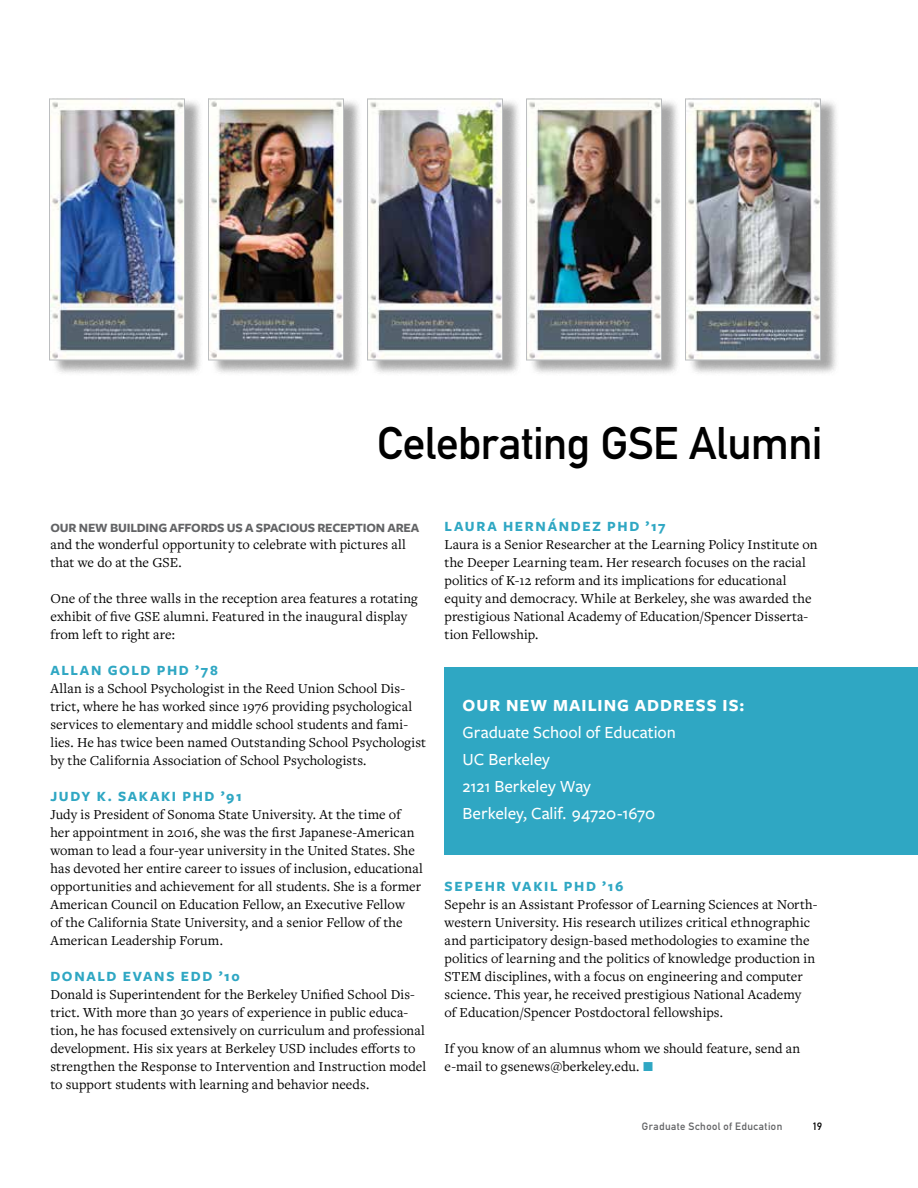
<style>
.page{position:relative;width:918px;height:1188px;background:#fff}
.page>*{position:absolute;margin:0;border:0;box-sizing:border-box;transform-origin:0 0}
.t1{font:700 45px "DIN Alternate";letter-spacing:-.01em;color:#000}
.t2{font:500 17.7px/27px "Freight Sans Pro";color:#fff}
.t3{font:700 17.7px "Freight Sans Pro";letter-spacing:.055em;color:#fff}
.t4{font:700 14.7px "Freight Sans Pro";letter-spacing:.115em;color:#2fa7c3}
.t5{font:14.25px/18px "Freight Text Pro";letter-spacing:.005em;color:#000}
.t6{font:700 13.2px "Freight Sans Pro";letter-spacing:-.015em;color:#636466}
.t7{font:700 10.5px "DIN Alternate";letter-spacing:.045em;color:#636466}
.t8{font:700 10.5px "DIN Alternate";color:#000}
.s1{color:#2fa7c3}
</style>
<div class="page">
<div style="left:445px;top:668px;width:473px;height:187px;background:#2fa7c3"></div>
<div style="left:52px;top:98px;width:151px;height:278px;background:#000;opacity:.35"></div>
<img style="left:51px;top:101px;width:132px;height:257px">
<div style="left:49px;top:99px;width:136px;height:261px;border:1px solid #bcbec0"></div>
<div style="left:211px;top:98px;width:151px;height:278px;background:#000;opacity:.35"></div>
<img style="left:210px;top:101px;width:132px;height:257px">
<div style="left:208px;top:99px;width:136px;height:261px;border:1px solid #bcbec0"></div>
<div style="left:370px;top:98px;width:151px;height:278px;background:#000;opacity:.35"></div>
<img style="left:369px;top:101px;width:132px;height:257px">
<div style="left:367px;top:99px;width:136px;height:261px;border:1px solid #bcbec0"></div>
<div style="left:529px;top:98px;width:151px;height:278px;background:#000;opacity:.35"></div>
<img style="left:528px;top:101px;width:132px;height:257px">
<div style="left:526px;top:99px;width:136px;height:261px;border:1px solid #bcbec0"></div>
<div style="left:688px;top:98px;width:151px;height:278px;background:#000;opacity:.35"></div>
<img style="left:687px;top:101px;width:132px;height:257px">
<div style="left:685px;top:99px;width:136px;height:261px;border:1px solid #bcbec0"></div>
<h1 class="t1" style="left:377px;top:409px;width:447px">Celebrating GSE Alumni</h1>
<p class="t6" style="left:50px;top:518px;width:371px">OUR NEW BUILDING AFFORDS US A SPACIOUS RECEPTION AREA</p>
<p class="t5" style="left:50px;top:535px;width:357px">and the wonderful opportunity to celebrate with pictures all that we do at the GSE.</p>
<p class="t5" style="left:50px;top:589px;width:369px">One of the three walls in the reception area features a rotating exhibit of five GSE alumni. Featured in the inaugural display from left to right are:</p>
<p class="t4" style="left:50px;top:660px;width:169px">ALLAN GOLD PHD ’78</p>
<p class="t5" style="left:50px;top:679px;width:377px">Allan is a School Psychologist in the Reed Union School Dis&shy;trict, where he has worked since 1976 providing psychological services to elementary and middle school students and fami&shy;lies. He has twice been named Outstanding School Psychologist by the California Association of School Psychologists.</p>
<p class="t4" style="left:50px;top:786px;width:193px">JUDY K. SAKAKI PHD ’91</p>
<p class="t5" style="left:50px;top:805px;width:374px">Judy is President of Sonoma State University. At the time of her appointment in 2016, she was the first Japanese-American woman to lead a four-year university in the United States. She has devoted her entire career to issues of inclusion, educational opportunities and achievement for all students. She is a former American Council on Education Fellow, an Executive Fellow<br>of the California State University, and a senior Fellow of the American Leadership Forum.</p>
<p class="t4" style="left:50px;top:966px;width:191px">DONALD EVANS EDD ’10</p>
<p class="t5" style="left:50px;top:985px;width:377px">Donald is Superintendent for the Berkeley Unified School Dis&shy;trict. With more than 30 years of experience in public educa&shy;tion, he has focused extensively on curriculum and professional development. His six years at Berkeley USD includes efforts to strengthen the Response to Intervention and Instruction model to support students with learning and behavior needs.</p>
<p class="t4" style="left:445px;top:516px;width:223px">LAURA HERNÁNDEZ PHD ’17</p>
<p class="t5" style="left:445px;top:535px;width:375px">Laura is a Senior Researcher at the Learning Policy Institute on the Deeper Learning team. Her research focuses on the racial politics of K-12 reform and its implications for educational equity and democracy. While at Berkeley, she was awarded the prestigious National Academy of Education/Spencer Disserta&shy;tion Fellowship.</p>
<p class="t3" style="left:463px;top:693px;width:283px">OUR NEW MAILING ADDRESS IS:</p>
<p class="t2" style="left:463px;top:718px;width:215px">Graduate School of Education<br>UC Berkeley<br>2121 Berkeley Way<br>Berkeley, Calif. 94720-1670</p>
<p class="t4" style="left:445px;top:876px;width:180px">SEPEHR VAKIL PHD ’16</p>
<p class="t5" style="left:445px;top:895px;width:374px">Sepehr is an Assistant Professor of Learning Sciences at North&shy;western University. His research utilizes critical ethnographic and participatory design-based methodologies to examine the politics of learning and the politics of knowledge production in STEM disciplines, with a focus on engineering and computer science. This year, he received prestigious National Academy<br>of Education/Spencer Postdoctoral fellowships.</p>
<p class="t5" style="left:445px;top:1039px;width:357px">If you know of an alumnus whom we should feature, send an e-mail to gsenews@berkeley.edu. <span class="s1">T</span></p>
<p class="t7" style="left:642px;top:1119px;width:142px">Graduate School of Education</p>
<p class="t8" style="left:813px;top:1119px;width:11px">19</p>
</div>
